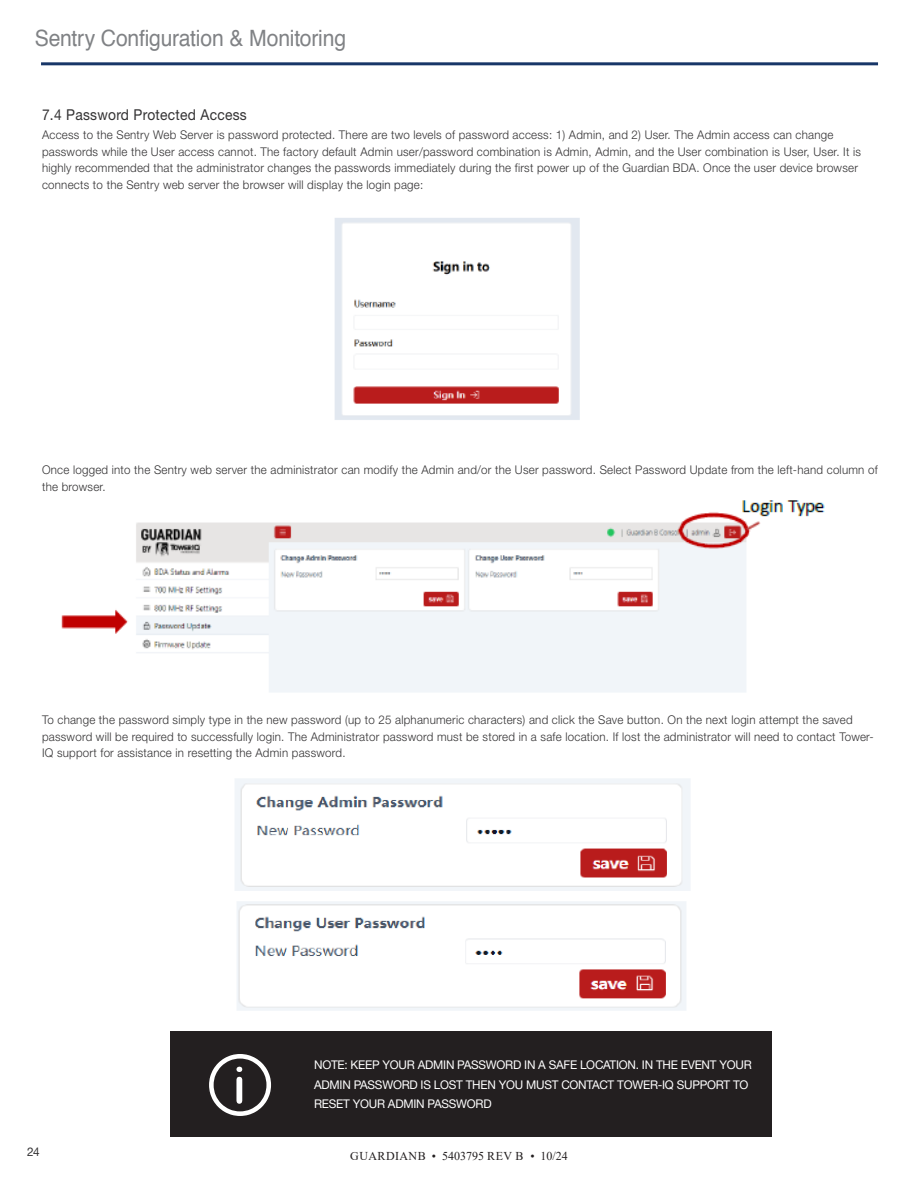
<style>
.page{position:relative;width:918px;height:1188px;background:#fff}
.page>*{position:absolute;margin:0;border:0;box-sizing:border-box;transform-origin:0 0}
.page_header{font:22.5px "Helvetica";letter-spacing:-.01em;color:#808285;scale:.94 1}
.sub-chapter{font:15px "Helvetica Neue LT Std";letter-spacing:.02em;color:#333233;scale:.92 1}
.Body_Text_-_Left{font:300 12px/16.5px "Helvetica Neue LT Std";letter-spacing:.02em;color:#333233;scale:.96 1}
.t1{font:12px/19.5px "Helvetica Neue LT Std";letter-spacing:-.02em;color:#fff}
.t2{font:12px "Times New Roman";letter-spacing:.035em;color:#231f20}
.t3{font:12px "Helvetica Neue LT Std";color:#333233}
</style>
<div class="page">
<hr style="left:41px;top:62px;width:837px;height:3px;background:#183668">
<img style="left:334px;top:218px;width:246px;height:202px">
<img style="left:61px;top:500px;width:764px;height:192px">
<img style="left:235px;top:779px;width:455px;height:232px">
<div style="left:171px;top:1032px;width:601px;height:105px;background:#231f20"></div>
<svg style="left:209px;top:1054px;width:62px;height:62px"></svg>
<p class="page_header" style="left:35px;top:21px;width:333px">Sentry Configuration &amp; Monitoring</p>
<p class="sub-chapter" style="left:42px;top:106px;width:224px">7.4 Password Protected Access</p>
<p class="Body_Text_-_Left" style="left:42px;top:126px;width:855px">Access to the Sentry Web Server is password protected. There are two levels of password access: 1) Admin, and 2) User. The Admin access can change passwords while the User access cannot. The factory default Admin user/password combination is Admin, Admin, and the User combination is User, User. It is highly recommended that the administrator changes the passwords immediately during the first power up of the Guardian BDA. Once the user device browser connects to the Sentry web server the browser will display the login page:</p>
<p class="Body_Text_-_Left" style="left:42px;top:461px;width:872px">Once logged into the Sentry web server the administrator can modify the Admin and/or the User password. Select Password Update from the left-hand column of the browser.</p>
<p class="Body_Text_-_Left" style="left:42px;top:711px;width:868px">To change the password simply type in the new password (up to 25 alphanumeric characters) and click the Save button. On the next login attempt the saved password will be required to successfully login. The Administrator password must be stored in a safe location. If lost the administrator will need to contact Tower-<br>IQ support for assistance in resetting the Admin password.</p>
<p class="t3" style="left:27px;top:1145px;width:14px">24</p>
<p class="t1" style="left:314px;top:1055px;width:439px">NOTE: KEEP YOUR ADMIN PASSWORD IN A SAFE LOCATION. IN THE EVENT YOUR<br>ADMIN PASSWORD IS LOST THEN YOU MUST CONTACT TOWER-IQ SUPPORT TO<br>RESET YOUR ADMIN PASSWORD</p>
<p class="t2" style="left:350px;top:1147px;width:219px">GUARDIANB • 5403795 REV B • 10/24</p>
</div>
